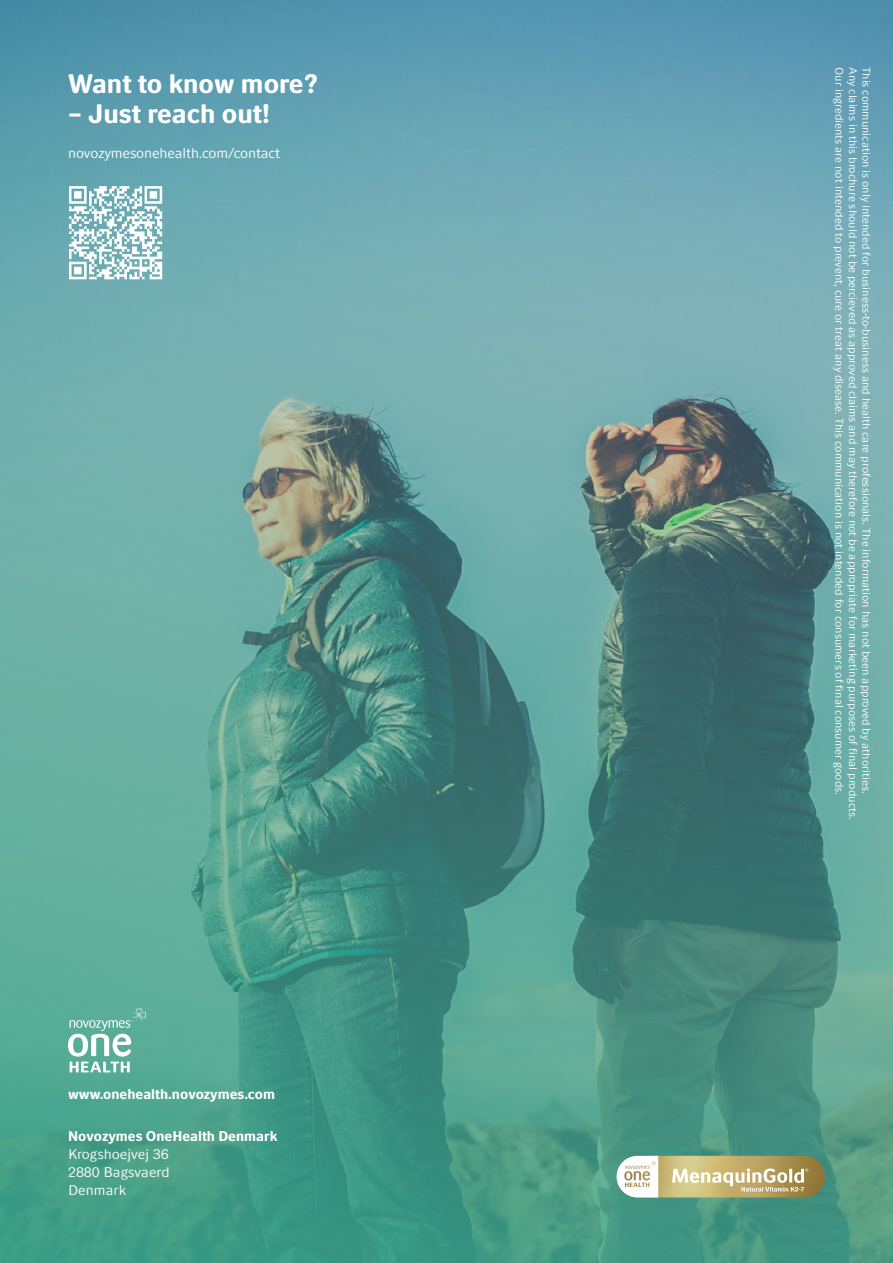
<style>
.page{position:relative;width:893px;height:1263px;background:#fff}
.page>*{position:absolute;margin:0;border:0;box-sizing:border-box;transform-origin:0 0}
.t1{font:700 27px "Novozymes";color:#fff}
.t2{font:14.25px/18px "Novozymes";letter-spacing:-.005em;color:#fff;text-align:justify}
.t3{font:700 14.25px "Novozymes";color:#fff}
.t4{font:11.25px "Novozymes";color:#fff}
</style>
<div class="page">
<img style="left:0;top:0;width:893px;height:1263px">
<svg style="left:68px;top:1009px;width:78px;height:63px"></svg>
<img style="left:617px;top:1156px;width:208px;height:41px;border-radius:21px">
<svg style="left:617px;top:1156px;width:41px;height:41px"></svg>
<svg style="left:672px;top:1168px;width:136px;height:23px"></svg>
<svg style="left:66px;top:185px;width:99px;height:96px"></svg>
<h1 class="t1" style="left:68px;top:68px;width:251px">Want to know more?</h1>
<h1 class="t1" style="left:68px;top:98px;width:203px">– Just reach out!</h1>
<p class="t2" style="left:68px;top:144px;width:214px">novozymesonehealth.com/contact</p>
<p class="t3" style="left:68px;top:1086px;width:208px">www.onehealth.novozymes.com</p>
<p class="t3" style="left:68px;top:1128px;width:211px">Novozymes OneHealth Denmark</p>
<p class="t2" style="left:68px;top:1145px;width:103px">Krogshoejvej 36<br>2880 Bagsvaerd Denmark</p>
<p class="t4" style="left:846px;top:67px;width:729px;rotate:90deg">Our ingredients are not intended to prevent, cure or treat any disease. This communication is not intended for consumers of final consumer goods.</p>
<p class="t4" style="left:859px;top:67px;width:754px;rotate:90deg">Any claims in this brochure should not be percieved as approved claims and may therefore not be appropriate for marketing purposes of final products.</p>
<p class="t4" style="left:873px;top:67px;width:728px;rotate:90deg">This communication is only intended for business-to-business and health care professionals. The information has not been approved by athorities.</p>
</div>
